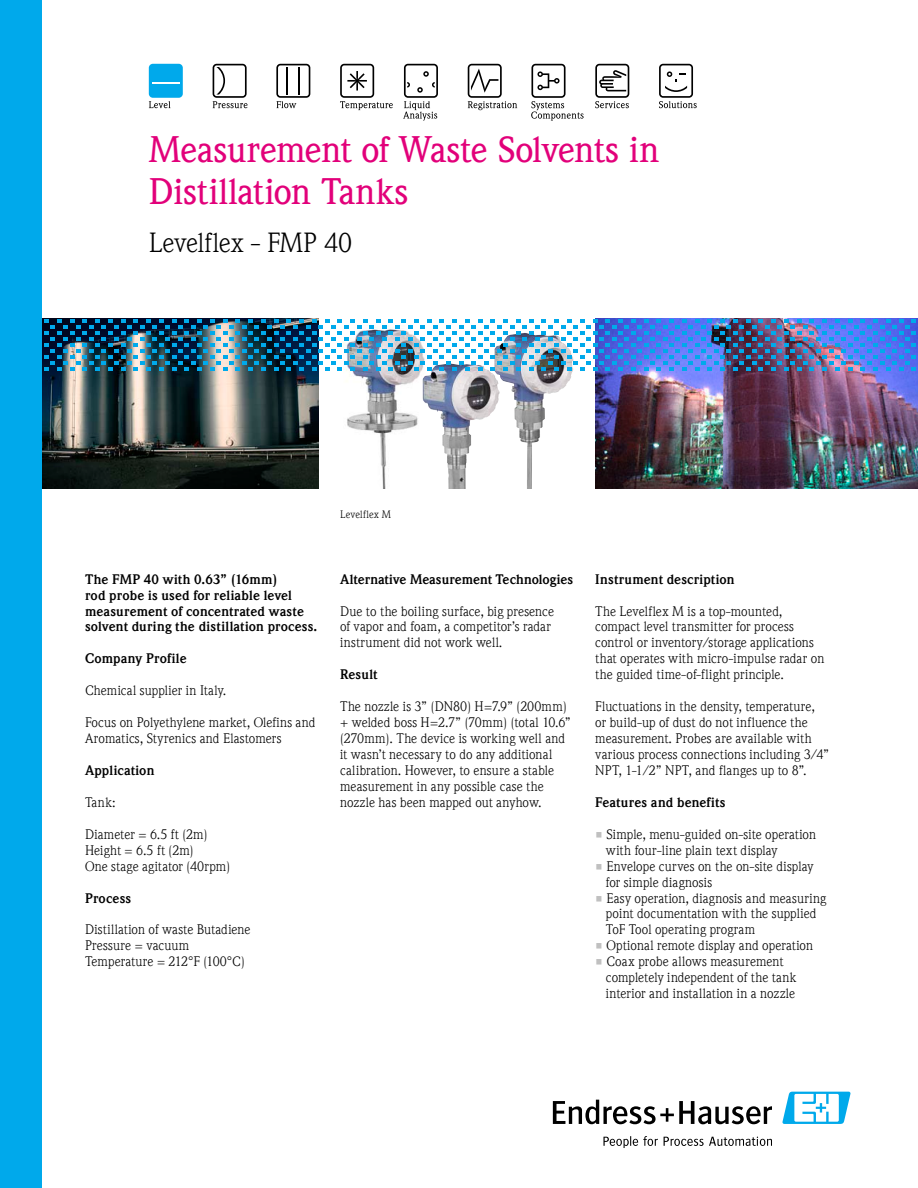
<style>
.page{position:relative;width:918px;height:1188px;background:#fff}
.page>*{position:absolute;margin:0;border:0;box-sizing:border-box;transform-origin:0 0}
.t1{font:500 36px/42px "E+H Weidemann Com";letter-spacing:-.01em;color:#e2007a}
.t2{font:27px "E+H Weidemann Com";letter-spacing:-.01em;color:#000}
.t3{font:13.5px/15.9px "E+H Weidemann Com";letter-spacing:.01em;color:#000}
.t4{font:700 13.5px/15.9px "E+H Weidemann Com";letter-spacing:.01em;color:#000}
.t5{font:10.5px "E+H Weidemann Com";letter-spacing:.015em;color:#000}
.s1{color:#c0c0c0}
</style>
<div class="page">
<svg style="left:553px;top:1100px;width:219px;height:24px"></svg>
<svg style="left:664px;top:1137px;width:108px;height:9px"></svg>
<svg style="left:603px;top:1136px;width:55px;height:12px"></svg>
<svg style="left:782px;top:1092px;width:68px;height:32px"></svg>
<svg style="left:149px;top:101px;width:22px;height:7px"></svg>
<div style="left:149px;top:64px;width:34px;height:34px;background:#00a9eb;border-radius:4px"></div>
<hr style="left:152px;top:82px;width:28px;height:2px;background:#fff">
<svg style="left:659px;top:64px;width:38px;height:44px"></svg>
<svg style="left:595px;top:64px;width:34px;height:44px"></svg>
<svg style="left:531px;top:64px;width:53px;height:57px"></svg>
<svg style="left:468px;top:64px;width:49px;height:46px"></svg>
<svg style="left:403px;top:64px;width:35px;height:56px"></svg>
<svg style="left:340px;top:64px;width:53px;height:46px"></svg>
<svg style="left:276px;top:64px;width:34px;height:44px"></svg>
<svg style="left:213px;top:64px;width:35px;height:44px"></svg>
<img style="left:347px;top:371px;width:76px;height:118px">
<img style="left:423px;top:371px;width:71px;height:118px">
<img style="left:494px;top:371px;width:79px;height:118px">
<img style="left:42px;top:319px;width:277px;height:170px">
<img style="left:595px;top:319px;width:323px;height:170px">
<div style="left:0;top:0;width:42px;height:1188px;background:#00a9eb"></div>
<img style="left:44px;top:319px;width:872px;height:52px">
<h1 class="t1" style="left:149px;top:130px;width:512px">Measurement of Waste Solvents in<br>Distillation Tanks</h1>
<h2 class="t2" style="left:149px;top:227px;width:205px">Levelflex - FMP 40</h2>
<p class="t4" style="left:85px;top:572px;width:234px">The FMP 40 with 0.63” (16mm)<br>rod probe is used for reliable level measurement of concentrated waste solvent during the distillation process.</p>
<p class="t4" style="left:85px;top:651px;width:103px">Company Profile</p>
<p class="t3" style="left:85px;top:683px;width:143px">Chemical supplier in Italy.</p>
<p class="t3" style="left:85px;top:715px;width:232px">Focus on Polyethylene market, Olefins and<br>Aromatics, Styrenics and Elastomers</p>
<p class="t4" style="left:85px;top:763px;width:71px">Application</p>
<p class="t3" style="left:85px;top:795px;width:32px">Tank:</p>
<p class="t3" style="left:85px;top:826px;width:147px">Diameter = 6.5 ft (2m)<br>Height = 6.5 ft (2m)<br>One stage agitator (40rpm)</p>
<p class="t4" style="left:85px;top:890px;width:48px">Process</p>
<p class="t3" style="left:85px;top:922px;width:167px">Distillation of waste Butadiene<br>Pressure = vacuum<br>Temperature = 212°F (100°C)</p>
<p class="t5" style="left:340px;top:508px;width:52px">Levelflex M</p>
<p class="t4" style="left:340px;top:572px;width:235px">Alternative Measurement Technologies</p>
<p class="t3" style="left:340px;top:603px;width:215px">Due to the boiling surface, big presence of vapor and foam, a competitor’s radar instrument did not work well.</p>
<p class="t4" style="left:340px;top:667px;width:39px">Result</p>
<p class="t3" style="left:340px;top:699px;width:232px">The nozzle is 3” (DN80) H=7.9” (200mm) + welded boss H=2.7” (70mm) (total 10.6” (270mm). The device is working well and it wasn’t necessary to do any additional calibration. However, to ensure a stable measurement in any possible case the nozzle has been mapped out anyhow.</p>
<p class="t4" style="left:595px;top:572px;width:141px">Instrument description</p>
<p class="t3" style="left:595px;top:603px;width:231px">The Levelflex M is a top-mounted, compact level transmitter for process control or inventory/storage applications that operates with micro-impulse radar on the guided time-of-flight principle.</p>
<p class="t3" style="left:595px;top:699px;width:235px">Fluctuations in the density, temperature, or build-up of dust do not influence the measurement. Probes are available with various process connections including 3/4” NPT, 1-1/2” NPT, and flanges up to 8”.</p>
<p class="t4" style="left:595px;top:795px;width:132px">Features and benefits</p>
<p class="t3" style="left:606px;top:826px;width:212px;text-indent:-11px"><span class="s1">•</span> Simple, menu-guided on-site operation with four-line plain text display</p>
<p class="t3" style="left:606px;top:858px;width:209px;text-indent:-11px"><span class="s1">•</span> Envelope curves on the on-site display for simple diagnosis</p>
<p class="t3" style="left:606px;top:890px;width:222px;text-indent:-11px"><span class="s1">•</span> Easy operation, diagnosis and measuring point documentation with the supplied<br>ToF Tool operating program</p>
<p class="t3" style="left:595px;top:938px;width:219px"><span class="s1">•</span> Optional remote display and operation</p>
<p class="t3" style="left:606px;top:954px;width:192px;text-indent:-11px"><span class="s1">•</span> Coax probe allows measurement completely independent of the tank interior and installation in a nozzle</p>
</div>
